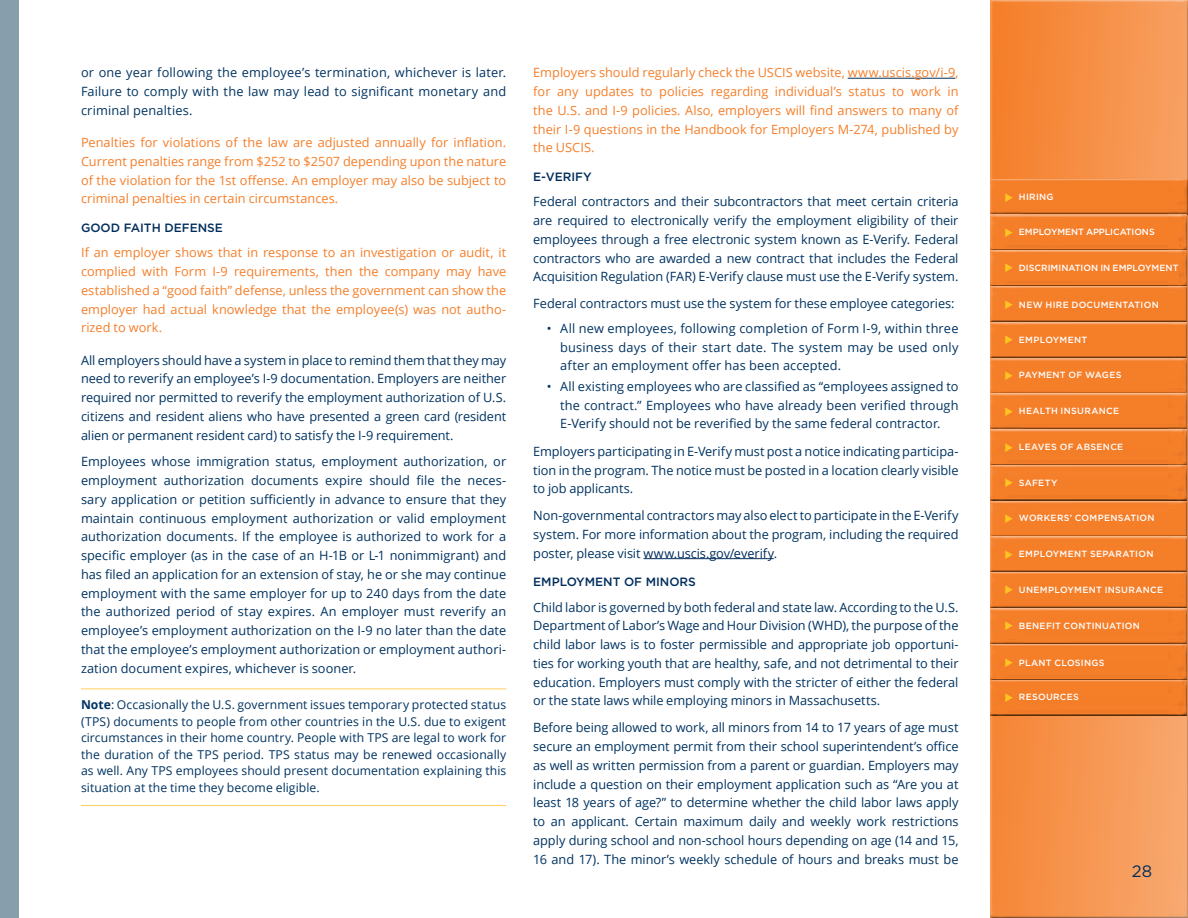
<style>
.page{position:relative;width:1188px;height:918px;background:#fff}
.page>*{position:absolute;margin:0;border:0;box-sizing:border-box;transform-origin:0 0}
.t1{font:16.5px "Gotham";color:#002d5b}
.t2{font:12.75px/18.8px "Open Sans";color:#003361;text-align:justify}
.t3{font:12.75px/18.8px "Open Sans";letter-spacing:.005em;color:#f57e29;text-align:justify}
.Case_Note{font:12.15px/16.5px "Open Sans";letter-spacing:.005em;color:#003361;text-align:justify}
.t4{font:500 12px "Gotham";color:#002d5b}
.t5{font:500 9px "Gotham";letter-spacing:.03em;color:#fff}
.t6{font:500 9px "Gotham";color:#fff}
.t7{font:500 9px "Gotham";letter-spacing:-.01em;color:#fff}
.s1{font-weight:700}
.s2{color:#002d5b}
.s3{color:#ffc322}
</style>
<div class="page">
<div style="left:988px;top:0;width:200px;height:918px;background:#000;opacity:.9"></div>
<div style="left:988px;top:177px;width:200px;height:38px;background:#fff;opacity:.75"></div>
<div style="left:988px;top:178px;width:200px;height:39px;background:#000;opacity:.9"></div>
<div style="left:988px;top:212px;width:200px;height:39px;background:#fff;opacity:.75"></div>
<div style="left:988px;top:214px;width:200px;height:39px;background:#000;opacity:.9"></div>
<div style="left:996px;top:222px;width:182px;height:19px;background:#f57e29"></div>
<div style="left:988px;top:248px;width:200px;height:38px;background:#f57e29"></div>
<div style="left:988px;top:249px;width:200px;height:39px;background:#000;opacity:.9"></div>
<div style="left:996px;top:258px;width:183px;height:19px;background:#f57e29"></div>
<div style="left:988px;top:284px;width:200px;height:39px;background:#f57e29"></div>
<div style="left:988px;top:285px;width:200px;height:39px;background:#000;opacity:.9"></div>
<div style="left:988px;top:320px;width:200px;height:38px;background:#ba5f1f"></div>
<div style="left:988px;top:321px;width:200px;height:39px;background:#000;opacity:.9"></div>
<div style="left:988px;top:355px;width:200px;height:39px;background:#ba5f1f"></div>
<div style="left:988px;top:357px;width:200px;height:39px;background:#000;opacity:.9"></div>
<div style="left:988px;top:391px;width:200px;height:39px;background:#ed7a27"></div>
<div style="left:988px;top:392px;width:200px;height:40px;background:#000;opacity:.9"></div>
<div style="left:988px;top:427px;width:200px;height:39px;background:#cd6922"></div>
<div style="left:988px;top:428px;width:200px;height:39px;background:#000;opacity:.9"></div>
<div style="left:988px;top:463px;width:200px;height:38px;background:#f57e29"></div>
<div style="left:988px;top:464px;width:200px;height:39px;background:#000;opacity:.9"></div>
<div style="left:988px;top:498px;width:200px;height:39px;background:#fff;opacity:.75"></div>
<div style="left:988px;top:500px;width:200px;height:39px;background:#000;opacity:.9"></div>
<div style="left:988px;top:535px;width:200px;height:38px;background:#ba5f1f"></div>
<div style="left:988px;top:536px;width:200px;height:38px;background:#000;opacity:.9"></div>
<div style="left:988px;top:570px;width:200px;height:39px;background:#ba5f1f"></div>
<div style="left:988px;top:571px;width:200px;height:39px;background:#000;opacity:.9"></div>
<div style="left:988px;top:606px;width:200px;height:38px;background:#c36420"></div>
<div style="left:988px;top:607px;width:200px;height:39px;background:#000;opacity:.9"></div>
<div style="left:988px;top:642px;width:200px;height:38px;background:#d26c23"></div>
<div style="left:988px;top:643px;width:200px;height:39px;background:#000;opacity:.9"></div>
<div style="left:988px;top:677px;width:200px;height:39px;background:#f27c28"></div>
<div style="left:988px;top:678px;width:200px;height:40px;background:#000;opacity:.9"></div>
<div style="left:0;top:0;width:19px;height:918px;background:#879fad"></div>
<div style="left:996px;top:294px;width:183px;height:20px;background:#f57e29"></div>
<div style="left:996px;top:329px;width:183px;height:20px;background:#f57e29"></div>
<div style="left:996px;top:580px;width:182px;height:19px;background:#f57e29"></div>
<hr style="left:81px;top:689px;width:425px;height:1px;background:#ffce5b">
<hr style="left:81px;top:805px;width:425px;height:1px;background:#ffce5b">
<hr style="left:848px;top:78px;width:107px;height:1px;background:#002d5b">
<hr style="left:644px;top:558px;width:130px;height:1px;background:#002d5b">
<p class="t2" style="left:81px;top:63px;width:427px">or one year following the employee’s termination, whichever is later.<br>Failure to comply with the law may lead to significant monetary and criminal penalties.</p>
<p class="t3" style="left:81px;top:133px;width:427px">Penalties for violations of the law are adjusted annually for inflation.<br>Current penalties range from $252 to $2507 depending upon the nature of the violation for the 1st offense. An employer may also be subject to criminal penalties in certain circumstances.</p>
<h4 class="t4" style="left:81px;top:220px;width:144px">GOOD FAITH DEFENSE</h4>
<p class="t3" style="left:81px;top:243px;width:427px">If an employer shows that in response to an investigation or audit, it complied with Form I-9 requirements, then the company may have established a “good faith” defense, unless the government can show the employer had actual knowledge that the employee(s) was not autho&shy;rized to work.</p>
<p class="t2" style="left:81px;top:350px;width:427px">All employers should have a system in place to remind them that they may need to reverify an employee’s I-9 documentation. Employers are neither required nor permitted to reverify the employment authorization of U.S. citizens and resident aliens who have presented a green card (resident alien or permanent resident card) to satisfy the I-9 requirement.</p>
<p class="t2" style="left:81px;top:452px;width:427px">Employees whose immigration status, employment authorization, or employment authorization documents expire should file the neces&shy;sary application or petition sufficiently in advance to ensure that they maintain continuous employment authorization or valid employment authorization documents. If the employee is authorized to work for a specific employer (as in the case of an H-1B or L-1 nonimmigrant) and has filed an application for an extension of stay, he or she may continue employment with the same employer for up to 240 days from the date the authorized period of stay expires. An employer must reverify an employee’s employment authorization on the I-9 no later than the date that the employee’s employment authorization or employment authori&shy;zation document expires, whichever is sooner.</p>
<p class="Case_Note" style="left:81px;top:696px;width:427px"><span class="s1">Note</span>: Occasionally the U.S. government issues temporary protected status (TPS) documents to people from other countries in the U.S. due to exigent circumstances in their home country. People with TPS are legal to work for the duration of the TPS period. TPS status may be renewed occasionally as well. Any TPS employees should present documentation explaining this situation at the time they become eligible.</p>
<p class="t3" style="left:533px;top:63px;width:427px">Employers should regularly check the USCIS website, www.uscis.gov/i-9, for any updates to policies regarding individual’s status to work in the U.S. and I-9 policies. Also, employers will find answers to many of their I-9 questions in the Handbook for Employers M-274, published by the USCIS.</p>
<h4 class="t4" style="left:533px;top:169px;width:60px">E-VERIFY</h4>
<p class="t2" style="left:533px;top:192px;width:427px">Federal contractors and their subcontractors that meet certain criteria are required to electronically verify the employment eligibility of their employees through a free electronic system known as E-Verify. Federal contractors who are awarded a new contract that includes the Federal Acquisition Regulation (FAR) E-Verify clause must use the E-Verify system.</p>
<p class="t2" style="left:533px;top:294px;width:423px">Federal contractors must use the system for these employee categories:</p>
<p class="t2" style="left:560px;top:319px;width:400px;line-height:18.3px;text-indent:-14px">• All new employees, following completion of Form I-9, within three business days of their start date. The system may be used only after an employment offer has been accepted.</p>
<p class="t2" style="left:560px;top:377px;width:400px;line-height:18.3px;text-indent:-14px">• All existing employees who are classified as “employees assigned to the contract.” Employees who have already been verified through E-Verify should not be reverified by the same federal contractor.</p>
<p class="t2" style="left:533px;top:442px;width:427px">Employers participating in E-Verify must post a notice indicating participa&shy;tion in the program. The notice must be posted in a location clearly visible to job applicants.</p>
<p class="t2" style="left:533px;top:506px;width:427px">Non-governmental contractors may also elect to participate in the E-Verify system. For more information about the program, including the required poster, please visit <span class="s2">www.uscis.gov/everify</span>.</p>
<h4 class="t4" style="left:533px;top:574px;width:164px">EMPLOYMENT OF MINORS</h4>
<p class="t2" style="left:533px;top:597px;width:427px">Child labor is governed by both federal and state law. According to the U.S.<br>Department of Labor’s Wage and Hour Division (WHD), the purpose of the child labor laws is to foster permissible and appropriate job opportuni&shy;ties for working youth that are healthy, safe, and not detrimental to their education. Employers must comply with the stricter of either the federal or the state laws while employing minors in Massachusetts.</p>
<p class="t2" style="left:533px;top:718px;width:427px">Before being allowed to work, all minors from 14 to 17 years of age must secure an employment permit from their school superintendent’s office as well as written permission from a parent or guardian. Employers may include a question on their employment application such as “Are you at least 18 years of age?” to determine whether the child labor laws apply to an applicant. Certain maximum daily and weekly work restrictions apply during school and non-school hours depending on age (14 and 15, 16 and 17). The minor’s weekly schedule of hours and breaks must be</p>
<p class="t5" style="left:996px;top:191px;width:59px"><span class="s3">✔</span>HIRING</p>
<p class="t7" style="left:996px;top:226px;width:160px"><span class="s3">✔</span>EMPLOYMENT APPLICATIONS</p>
<p class="t6" style="left:996px;top:262px;width:184px"><span class="s3">✔</span>DISCRIMINATION IN EMPLOYMENT</p>
<p class="t5" style="left:996px;top:298px;width:164px"><span class="s3">✔</span>NEW HIRE DOCUMENTATION</p>
<p class="t5" style="left:996px;top:334px;width:92px"><span class="s3">✔</span>EMPLOYMENT</p>
<p class="t5" style="left:996px;top:369px;width:127px"><span class="s3">✔</span>PAYMENT OF WAGES</p>
<p class="t5" style="left:996px;top:405px;width:124px"><span class="s3">✔</span>HEALTH INSURANCE</p>
<p class="t5" style="left:996px;top:441px;width:128px"><span class="s3">✔</span>LEAVES OF ABSENCE</p>
<p class="t5" style="left:996px;top:477px;width:63px"><span class="s3">✔</span>SAFETY</p>
<p class="t5" style="left:996px;top:512px;width:160px"><span class="s3">✔</span>WORKERS’ COMPENSATION</p>
<p class="t5" style="left:996px;top:548px;width:159px"><span class="s3">✔</span>EMPLOYMENT SEPARATION</p>
<p class="t5" style="left:996px;top:584px;width:168px"><span class="s3">✔</span>UNEMPLOYMENT INSURANCE</p>
<p class="t5" style="left:996px;top:620px;width:145px"><span class="s3">✔</span>BENEFIT CONTINUATION</p>
<p class="t5" style="left:996px;top:657px;width:110px"><span class="s3">✔</span>PLANT CLOSINGS</p>
<p class="t5" style="left:996px;top:691px;width:84px"><span class="s3">✔</span>RESOURCES</p>
<p class="t1" style="left:1132px;top:861px;width:22px">28</p>
</div>
